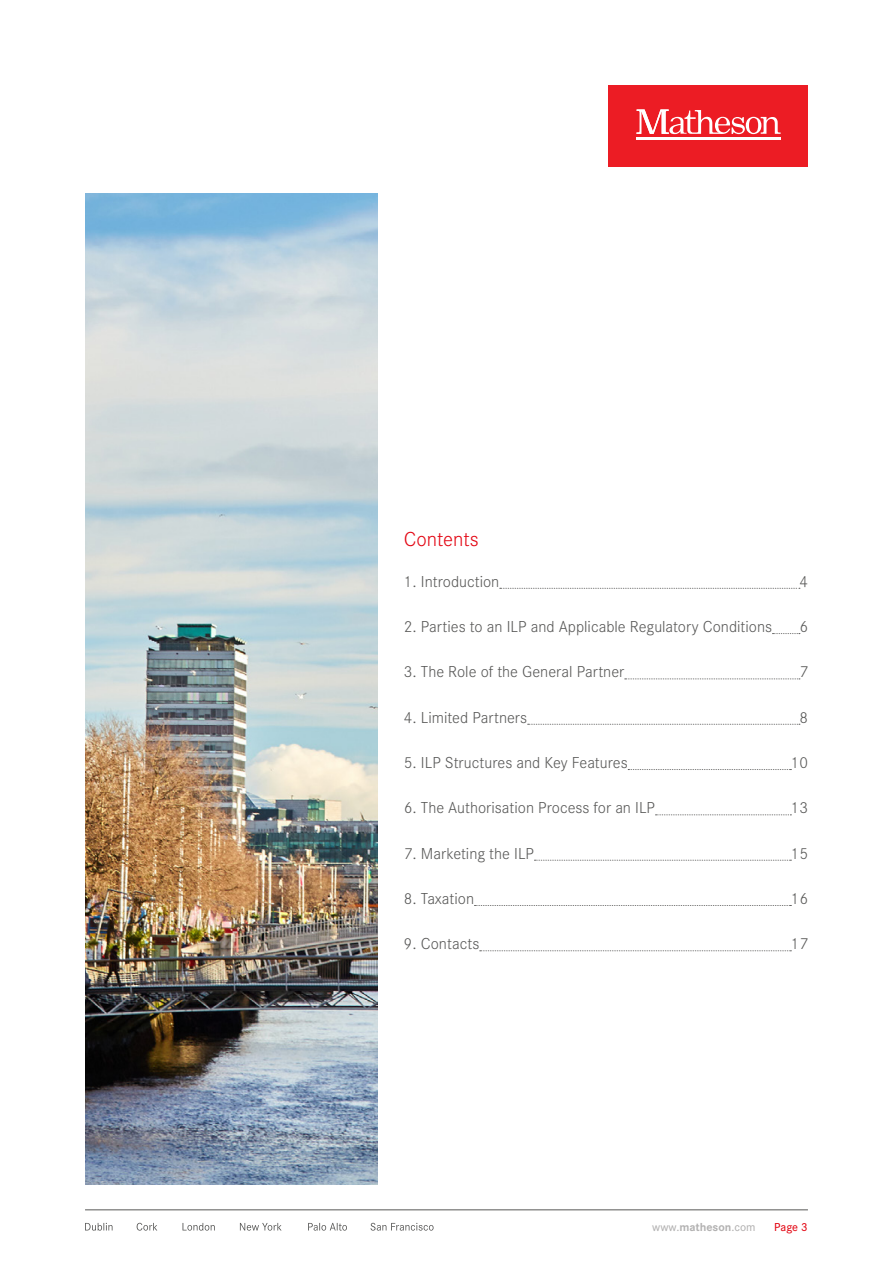
<style>
.page{position:relative;width:893px;height:1263px;background:#fff}
.page>*{position:absolute;margin:0;border:0;box-sizing:border-box;transform-origin:0 0}
.t1{font:300 21px "Corporate S Pro";color:#e30613}
.t2{font:300 16.5px "Corporate S Pro";color:#575756}
.t3{font:500 12px "Corporate S Pro";color:#b3b2b2}
.t4{font:500 12px "Corporate S Pro";color:#e30613}
.s1{font-weight:700}
</style>
<div class="page">
<div style="left:608px;top:85px;width:200px;height:82px;background:#ec1c24"></div>
<hr style="left:636px;top:138px;width:145px;height:2px;background:#fff">
<svg style="left:636px;top:109px;width:145px;height:25px"></svg>
<svg style="left:500px;top:588px;width:300px;height:1px"></svg>
<svg style="left:772px;top:633px;width:28px;height:1px"></svg>
<svg style="left:625px;top:678px;width:175px;height:1px"></svg>
<svg style="left:528px;top:724px;width:272px;height:1px"></svg>
<svg style="left:628px;top:769px;width:163px;height:1px"></svg>
<svg style="left:655px;top:814px;width:136px;height:1px"></svg>
<svg style="left:534px;top:860px;width:257px;height:1px"></svg>
<svg style="left:474px;top:905px;width:317px;height:1px"></svg>
<svg style="left:480px;top:950px;width:311px;height:1px"></svg>
<hr style="left:85px;top:1209px;width:723px;height:1px;background:#575756">
<svg style="left:85px;top:1223px;width:349px;height:7px"></svg>
<img style="left:85px;top:193px;width:292px;height:991px">
<p class="t1" style="left:404px;top:524px;width:76px">Contents</p>
<p class="t2" style="left:404px;top:570px;width:97px">1. Introduction</p>
<p class="t2" style="left:799px;top:570px;width:10px">4</p>
<p class="t2" style="left:404px;top:615px;width:370px">2. Parties to an ILP and Applicable Regulatory Conditions</p>
<p class="t2" style="left:799px;top:615px;width:10px">6</p>
<p class="t2" style="left:404px;top:660px;width:222px">3. The Role of the General Partner</p>
<p class="t2" style="left:799px;top:660px;width:10px">7</p>
<p class="t2" style="left:404px;top:706px;width:125px">4. Limited Partners</p>
<p class="t2" style="left:799px;top:706px;width:10px">8</p>
<p class="t2" style="left:404px;top:751px;width:225px">5. ILP Structures and Key Features</p>
<p class="t2" style="left:791px;top:751px;width:19px">10</p>
<p class="t2" style="left:404px;top:796px;width:253px">6. The Authorisation Process for an ILP</p>
<p class="t2" style="left:791px;top:796px;width:19px">13</p>
<p class="t2" style="left:404px;top:841px;width:132px">7. Marketing the ILP</p>
<p class="t2" style="left:791px;top:841px;width:19px">15</p>
<p class="t2" style="left:404px;top:887px;width:72px">8. Taxation</p>
<p class="t2" style="left:791px;top:887px;width:19px">16</p>
<p class="t2" style="left:404px;top:932px;width:77px">9. Contacts</p>
<p class="t2" style="left:791px;top:932px;width:19px">17</p>
<p class="t3" style="left:652px;top:1217px;width:105px">www.<span class="s1">matheson</span>.com</p>
<p class="t4" style="left:774px;top:1217px;width:35px">Page 3</p>
</div>
